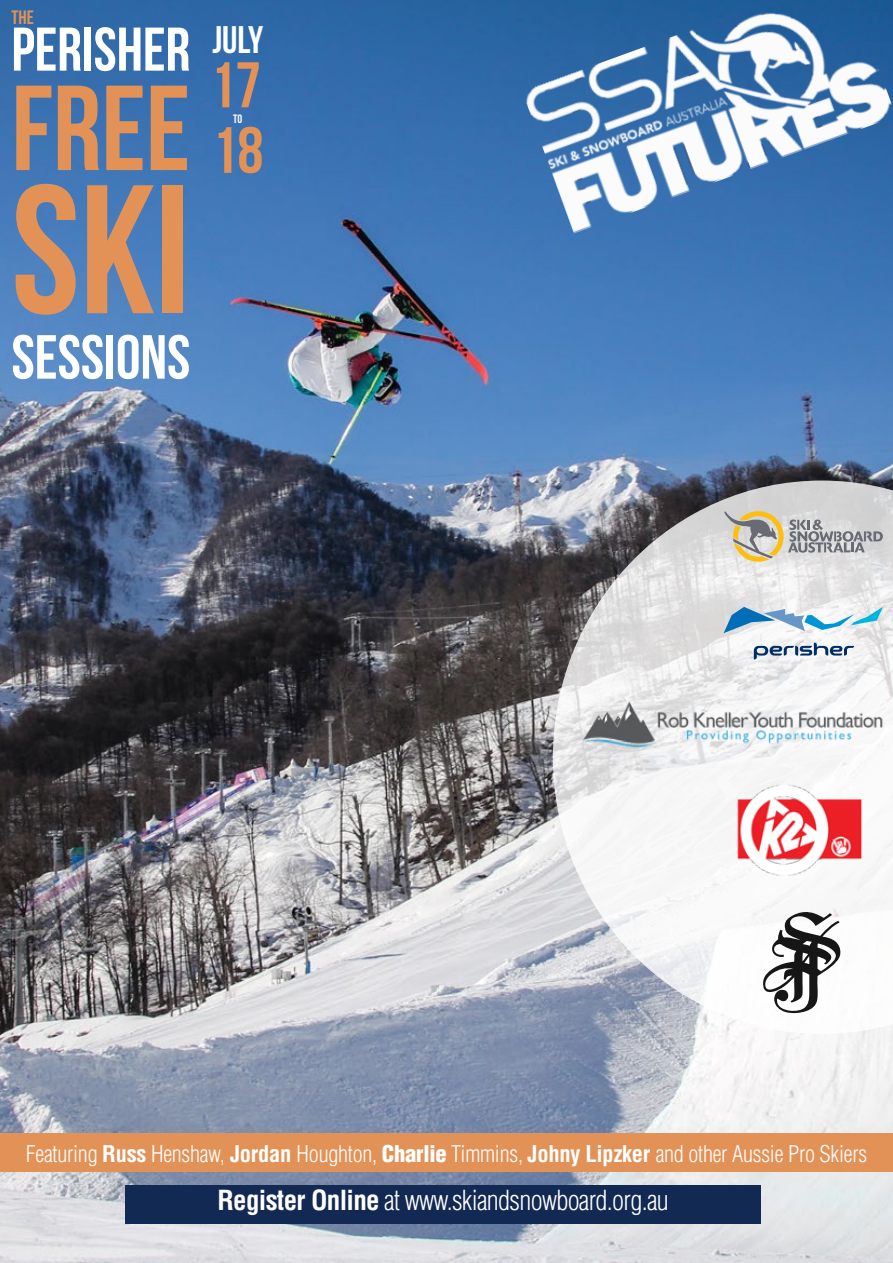
<style>
.page{position:relative;width:893px;height:1263px;background:#fff}
.page>*{position:absolute;margin:0;border:0;box-sizing:border-box;transform-origin:0 0}
.t1{font:182.85px "Bebas Neue";color:#e29256}
.t2{font:120.6px "Bebas Neue";color:#e29256}
.t3{font:65.25px "Bebas Neue";color:#e29256}
.t4{font:64.35px "Bebas Neue";color:#e29256}
.t5{font:62.1px "Bebas Neue";color:#fff}
.t6{font:61.5px "Bebas Neue";color:#fff}
.t7{font:38.4px "Bebas Neue";color:#fff}
.t8{font:300 condensed 27px "Helvetica LT Std";letter-spacing:-.025em;color:#fff}
.t9{font:300 condensed 22.5px "Helvetica LT Std";letter-spacing:-.01em;color:#fff}
.t10{font:19.35px "Bebas Neue";color:#e29256}
.t11{font:12.15px "Bebas Neue";color:#fff}
.s1{font-weight:700}
.s2{font-weight:900}
</style>
<div class="page">
<img style="left:0;top:0;width:893px;height:1263px">
<img style="left:522px;top:0;width:371px;height:234px">
<div style="left:0;top:1133px;width:893px;height:39px;background:#e29256"></div>
<div style="left:125px;top:1184px;width:636px;height:39px;background:#122953"></div>
<svg style="left:553px;top:480px;width:340px;height:554px"></svg>
<svg style="left:724px;top:607px;width:159px;height:26px"></svg>
<svg style="left:754px;top:643px;width:100px;height:16px"></svg>
<svg style="left:763px;top:911px;width:78px;height:103px"></svg>
<img style="left:721px;top:783px;width:162px;height:95px">
<svg style="left:724px;top:511px;width:159px;height:51px;background:#c5c0b5"></svg>
<img style="left:578px;top:698px;width:315px;height:51px">
<p class="t10" style="left:12px;top:6px;width:24px">THE</p>
<h3 class="t6" style="left:11px;top:16px;width:180px">PERISHER</h3>
<h2 class="t2" style="left:11px;top:62px;width:180px">FREE</h2>
<h1 class="t1" style="left:11px;top:150px;width:180px">SKI</h1>
<h3 class="t5" style="left:11px;top:323px;width:180px">SESSIONS</h3>
<h3 class="t7" style="left:212px;top:19px;width:52px">july</h3>
<h3 class="t4" style="left:210px;top:50px;width:52px">17</h3>
<h3 class="t3" style="left:212px;top:115px;width:53px">18</h3>
<p class="t11" style="left:233px;top:112px;width:11px">To</p>
<p class="t9" style="left:26px;top:1139px;width:843px">Featuring <span class="s1">Russ</span> Henshaw, <span class="s1">Jordan</span> Houghton, <span class="s2">Charlie</span> Timmins, <span class="s1">Johny Lipzker</span> and other Aussie Pro Skiers</p>
<p class="t8" style="left:217px;top:1183px;width:453px"><span class="s1">Register Online</span> at www.skiandsnowboard.org.au</p>
</div>
